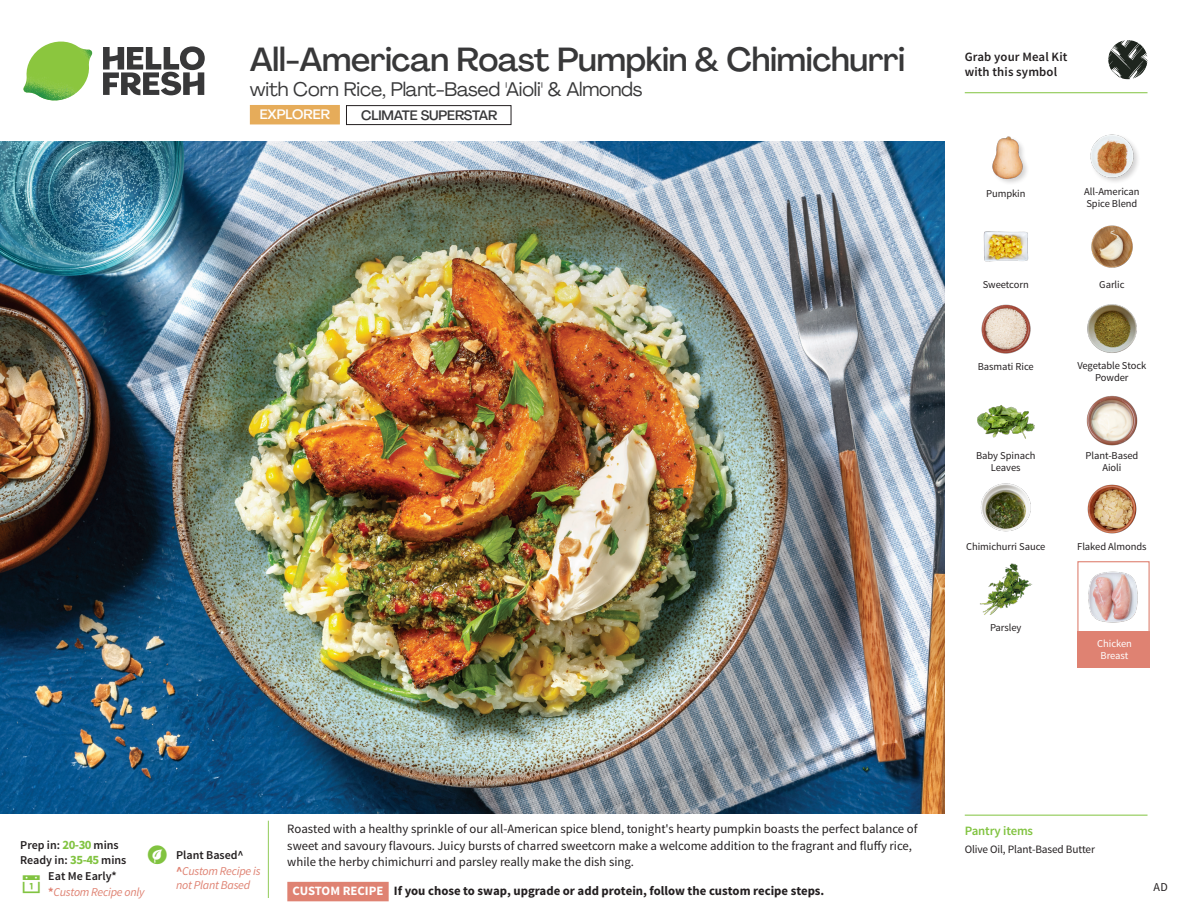
<style>
.page{position:relative;width:1188px;height:918px;background:#fff}
.page>*{position:absolute;margin:0;border:0;box-sizing:border-box;transform-origin:0 0}
._15_Titel_UK{font:500 33px "Agrandir";letter-spacing:-.01em;color:#383839}
._15_Titel_UK-2{font:19.5px "Agrandir";letter-spacing:-.01em;color:#383839}
.t1{font:500 13.5px "Agrandir";letter-spacing:-.01em;color:#383839}
.t2{font:500 13.5px "Agrandir";color:#fff}
.Step_6_Text_AU{font:12.75px/16.5px "Source Sans Pro";color:#231f20}
.Step_6_Text_AU-2{font:700 12.75px "Source Sans Pro";color:#231f20}
.t3{font:600 12.75px/15px "Source Sans Pro";letter-spacing:.01em;color:#231f20}
._04_Headers_Front{font:600 12.75px "Source Sans Pro";letter-spacing:-.01em;color:#81c340}
._04_Intro{font:600 12px "Source Sans Pro";color:#231f20}
._04_Intro-2{font:italic 12px/14.4px "Source Sans Pro";letter-spacing:-.02em;color:#df8272}
.t4{font:12px "Source Sans Pro";color:#231f20}
._05_Pantry{font:11.25px "Source Sans Pro";letter-spacing:-.01em;color:#231f20}
._18_FRONT_ingredient{font:10.5px/12px "Source Sans Pro";letter-spacing:-.005em;color:#231f20;text-align:center}
._18_FRONT_ingredient-2{font:10.5px/12px "Source Sans Pro";letter-spacing:-.005em;color:#fff;text-align:center}
.s1{font-weight:700;font-size:12.75px;color:#81c340}
.s2{font-weight:700;font-style:normal}
.s3{color:#fff}
</style>
<div class="page">
<svg style="left:103px;top:46px;width:102px;height:49px"></svg>
<img style="left:23px;top:42px;width:69px;height:59px">
<img style="left:0;top:142px;width:945px;height:672px">
<img style="left:977px;top:405px;width:57px;height:34px">
<img style="left:980px;top:483px;width:51px;height:49px">
<img style="left:980px;top:563px;width:53px;height:52px">
<img style="left:981px;top:304px;width:50px;height:50px">
<img style="left:983px;top:231px;width:46px;height:31px">
<img style="left:992px;top:136px;width:35px;height:47px">
<img style="left:1087px;top:304px;width:50px;height:49px">
<img style="left:1086px;top:395px;width:52px;height:51px">
<img style="left:1091px;top:225px;width:42px;height:43px">
<img style="left:1090px;top:134px;width:48px;height:48px">
<img style="left:1087px;top:484px;width:50px;height:50px">
<div style="left:1077px;top:561px;width:73px;height:72px;border:1px solid #df8272"></div>
<div style="left:1077px;top:631px;width:73px;height:37px;background:#df8272"></div>
<img style="left:1088px;top:571px;width:50px;height:52px">
<svg style="left:267px;top:820px;width:122px;height:82px"></svg>
<hr style="left:965px;top:815px;width:183px;height:1px;background:#81c340">
<svg style="left:1091px;top:40px;width:57px;height:54px"></svg>
<hr style="left:965px;top:92px;width:183px;height:1px;background:#81c340">
<div style="left:250px;top:105px;width:90px;height:19px;background:#e6ac5a"></div>
<div style="left:346px;top:105px;width:165px;height:20px;border:1px solid #231f20"></div>
<p class="_15_Titel_UK" style="left:250px;top:39px;width:657px">All-American Roast Pumpkin &amp; Chimichurri</p>
<p class="_15_Titel_UK-2" style="left:250px;top:77px;width:394px">with Corn Rice, Plant-Based 'Aioli' &amp; Almonds</p>
<p class="t2" style="left:260px;top:106px;width:72px">EXPLORER</p>
<p class="t1" style="left:361px;top:107px;width:138px">CLIMATE SUPERSTAR</p>
<p class="t3" style="left:965px;top:50px;width:104px">Grab your Meal Kit with this symbol</p>
<p class="_18_FRONT_ingredient" style="left:986px;top:188px;width:41px">Pumpkin</p>
<p class="_18_FRONT_ingredient" style="left:1084px;top:186px;width:57px;text-align:left">All-American<br>Spice Blend</p>
<p class="_18_FRONT_ingredient" style="left:983px;top:278px;width:48px">Sweetcorn</p>
<p class="_18_FRONT_ingredient" style="left:1099px;top:278px;width:27px">Garlic</p>
<p class="_18_FRONT_ingredient" style="left:978px;top:361px;width:58px">Basmati Rice</p>
<p class="_18_FRONT_ingredient" style="left:1077px;top:359px;width:71px">Vegetable Stock<br>Powder</p>
<p class="_18_FRONT_ingredient" style="left:976px;top:450px;width:61px">Baby Spinach<br>Leaves</p>
<p class="_18_FRONT_ingredient" style="left:1085px;top:450px;width:54px">Plant-Based<br>Aioli</p>
<p class="_18_FRONT_ingredient" style="left:966px;top:541px;width:81px">Chimichurri Sauce</p>
<p class="_18_FRONT_ingredient" style="left:1077px;top:541px;width:71px">Flaked Almonds</p>
<p class="_18_FRONT_ingredient" style="left:990px;top:622px;width:33px">Parsley</p>
<p class="_18_FRONT_ingredient-2" style="left:1097px;top:638px;width:36px">Chicken<br>Breast</p>
<p class="_04_Intro" style="left:20px;top:838px;width:100px">Prep in: <span class="s1">20-30</span> mins</p>
<p class="_04_Intro" style="left:20px;top:853px;width:108px">Ready in: <span class="s1">35-45</span> mins</p>
<p class="_04_Intro" style="left:48px;top:869px;width:70px">Eat Me Early*</p>
<p class="_04_Intro-2" style="left:48px;top:885px;width:98px"><span class="s2">*</span>Custom Recipe only</p>
<p class="_04_Intro" style="left:176px;top:847px;width:69px">Plant Based^</p>
<p class="_04_Intro-2" style="left:176px;top:863px;width:86px"><span class="s2">^</span>Custom Recipe is not Plant Based</p>
<p class="Step_6_Text_AU" style="left:287px;top:821px;width:632px">Roasted with a healthy sprinkle of our all-American spice blend, tonight's hearty pumpkin boasts the perfect balance of sweet and savoury flavours. Juicy bursts of charred sweetcorn make a welcome addition to the fragrant and fluffy rice, while the herby chimichurri and parsley really make the dish sing.</p>
<p class="Step_6_Text_AU-2" style="left:293px;top:883px;width:533px"><span class="s3">CUSTOM RECIPE</span> If you chose to swap, upgrade or add protein, follow the custom recipe steps.</p>
<p class="_04_Headers_Front" style="left:965px;top:822px;width:70px">Pantry items</p>
<p class="_05_Pantry" style="left:965px;top:842px;width:132px">Olive Oil, Plant-Based Butter</p>
<p class="t4" style="left:1154px;top:879px;width:16px">AD</p>
</div>
